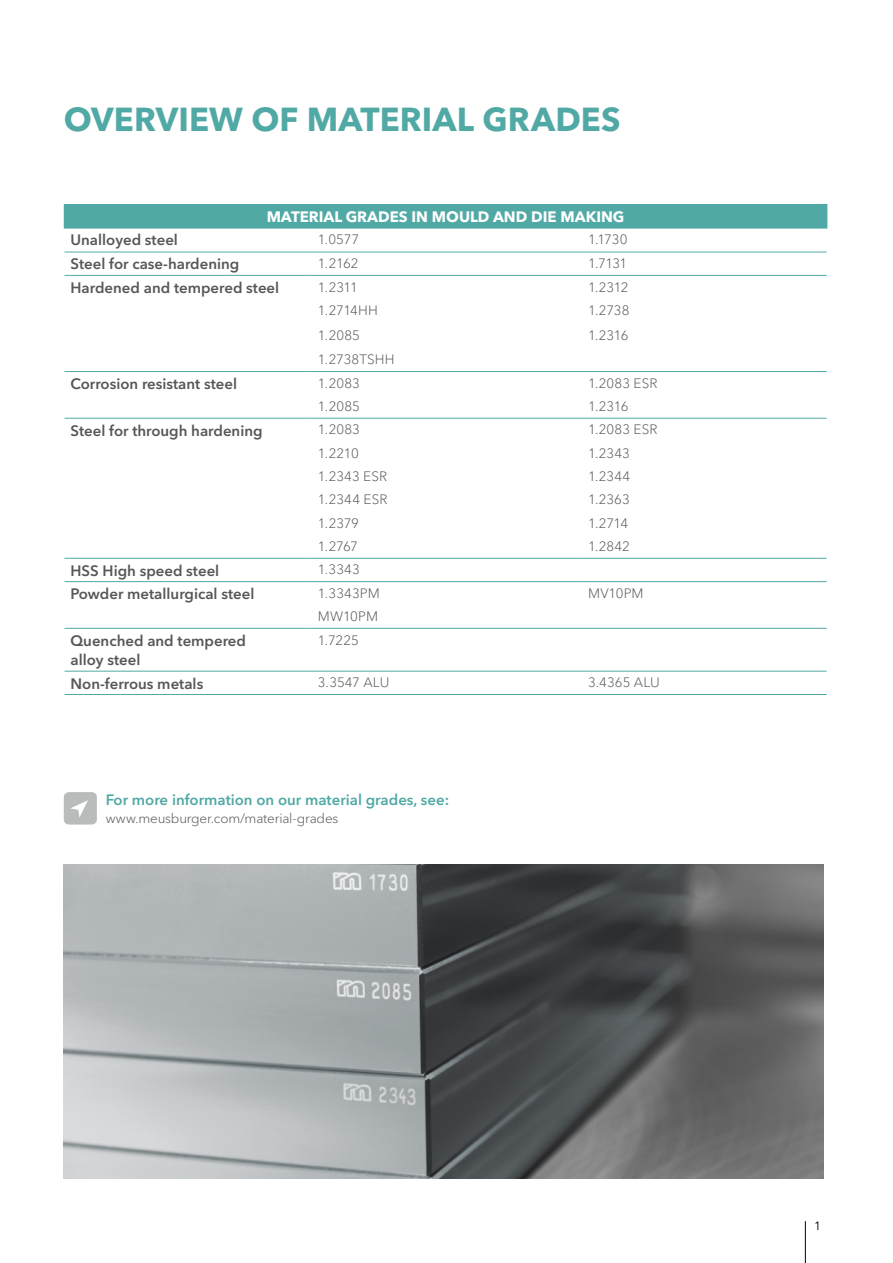
<style>
.page{position:relative;width:893px;height:1263px;background:#fff}
.page>*{position:absolute;margin:0;border:0;box-sizing:border-box;transform-origin:0 0}
.t1{font:700 33px "Avenir Next W1 G";letter-spacing:.005em;color:#51a9a5}
.t2{font:600 15px/19.5px "Avenir Next W1 G";color:#575756}
.t3{font:600 15px "Avenir Next W1 G";color:#51a9a5}
.t4{font:700 15px "Avenir Next W1 G";color:#fff}
.t5{font:300 13.5px "Avenir Next W1 G";letter-spacing:-.005em;color:#575756}
.t6{font:12px "Avenir Next W1 G";color:#000}
</style>
<div class="page">
<hr style="left:805px;top:1221px;width:1px;height:42px;background:#000">
<img style="left:64px;top:864px;width:759px;height:315px">
<svg style="left:64px;top:792px;width:33px;height:32px"></svg>
<div style="left:65px;top:205px;width:762px;height:23px;background:#51a9a5"></div>
<svg style="left:64px;top:206px;width:1px;height:22px"></svg>
<hr style="left:64px;top:204px;width:248px;height:2px;background:#51a9a5">
<hr style="left:312px;top:204px;width:270px;height:2px;background:#51a9a5">
<hr style="left:582px;top:204px;width:245px;height:2px;background:#51a9a5">
<hr style="left:64px;top:228px;width:248px;height:1px;background:#51a9a5">
<hr style="left:312px;top:228px;width:270px;height:1px;background:#51a9a5">
<hr style="left:582px;top:228px;width:245px;height:1px;background:#51a9a5">
<hr style="left:65px;top:252px;width:247px;height:1px;background:#51a9a5">
<hr style="left:312px;top:252px;width:270px;height:1px;background:#51a9a5">
<hr style="left:582px;top:252px;width:245px;height:1px;background:#51a9a5">
<hr style="left:65px;top:275px;width:247px;height:1px;background:#51a9a5">
<hr style="left:312px;top:275px;width:270px;height:1px;background:#51a9a5">
<hr style="left:582px;top:275px;width:245px;height:1px;background:#51a9a5">
<hr style="left:65px;top:371px;width:247px;height:1px;background:#51a9a5">
<hr style="left:312px;top:371px;width:270px;height:1px;background:#51a9a5">
<hr style="left:582px;top:371px;width:245px;height:1px;background:#51a9a5">
<hr style="left:65px;top:418px;width:247px;height:1px;background:#51a9a5">
<hr style="left:312px;top:418px;width:270px;height:1px;background:#51a9a5">
<hr style="left:582px;top:418px;width:245px;height:1px;background:#51a9a5">
<hr style="left:65px;top:558px;width:247px;height:1px;background:#51a9a5">
<hr style="left:312px;top:558px;width:270px;height:1px;background:#51a9a5">
<hr style="left:582px;top:558px;width:245px;height:1px;background:#51a9a5">
<hr style="left:65px;top:581px;width:247px;height:1px;background:#51a9a5">
<hr style="left:312px;top:581px;width:270px;height:1px;background:#51a9a5">
<hr style="left:582px;top:581px;width:245px;height:1px;background:#51a9a5">
<hr style="left:65px;top:628px;width:247px;height:1px;background:#51a9a5">
<hr style="left:312px;top:628px;width:270px;height:1px;background:#51a9a5">
<hr style="left:582px;top:628px;width:245px;height:1px;background:#51a9a5">
<hr style="left:65px;top:671px;width:247px;height:1px;background:#51a9a5">
<hr style="left:312px;top:671px;width:270px;height:1px;background:#51a9a5">
<hr style="left:582px;top:671px;width:245px;height:1px;background:#51a9a5">
<hr style="left:65px;top:694px;width:247px;height:1px;background:#51a9a5">
<hr style="left:312px;top:694px;width:270px;height:1px;background:#51a9a5">
<hr style="left:582px;top:694px;width:245px;height:1px;background:#51a9a5">
<h1 class="t1" style="left:64px;top:99px;width:558px">OVERVIEW OF MATERIAL GRADES</h1>
<p class="t4" style="left:267px;top:208px;width:359px">MATERIAL GRADES IN MOULD AND DIE MAKING</p>
<p class="t2" style="left:71px;top:230px;width:109px">Unalloyed steel</p>
<p class="t5" style="left:318px;top:232px;width:43px">1.0577</p>
<p class="t5" style="left:588px;top:232px;width:41px">1.1730</p>
<p class="t2" style="left:71px;top:254px;width:170px">Steel for case-hardening</p>
<p class="t5" style="left:318px;top:255px;width:42px">1.2162</p>
<p class="t5" style="left:588px;top:255px;width:41px">1.7131</p>
<p class="t2" style="left:71px;top:278px;width:210px">Hardened and tempered steel</p>
<p class="t5" style="left:318px;top:279px;width:41px">1.2311</p>
<p class="t5" style="left:588px;top:279px;width:42px">1.2312</p>
<p class="t5" style="left:318px;top:302px;width:62px">1.2714HH</p>
<p class="t5" style="left:588px;top:302px;width:43px">1.2738</p>
<p class="t5" style="left:318px;top:327px;width:44px">1.2085</p>
<p class="t5" style="left:588px;top:327px;width:42px">1.2316</p>
<p class="t5" style="left:318px;top:352px;width:78px">1.2738TSHH</p>
<p class="t2" style="left:71px;top:374px;width:168px">Corrosion resistant steel</p>
<p class="t5" style="left:318px;top:375px;width:44px">1.2083</p>
<p class="t5" style="left:588px;top:375px;width:71px">1.2083 ESR</p>
<p class="t5" style="left:318px;top:398px;width:44px">1.2085</p>
<p class="t5" style="left:588px;top:398px;width:42px">1.2316</p>
<p class="t2" style="left:71px;top:420px;width:194px">Steel for through hardening</p>
<p class="t5" style="left:318px;top:422px;width:44px">1.2083</p>
<p class="t5" style="left:588px;top:422px;width:71px">1.2083 ESR</p>
<p class="t5" style="left:318px;top:445px;width:43px">1.2210</p>
<p class="t5" style="left:588px;top:445px;width:43px">1.2343</p>
<p class="t5" style="left:318px;top:468px;width:71px">1.2343 ESR</p>
<p class="t5" style="left:588px;top:468px;width:44px">1.2344</p>
<p class="t5" style="left:318px;top:492px;width:71px">1.2344 ESR</p>
<p class="t5" style="left:588px;top:492px;width:43px">1.2363</p>
<p class="t5" style="left:318px;top:515px;width:43px">1.2379</p>
<p class="t5" style="left:588px;top:515px;width:42px">1.2714</p>
<p class="t5" style="left:318px;top:538px;width:42px">1.2767</p>
<p class="t5" style="left:588px;top:538px;width:43px">1.2842</p>
<p class="t2" style="left:71px;top:561px;width:150px">HSS High speed steel</p>
<p class="t5" style="left:318px;top:562px;width:44px">1.3343</p>
<p class="t2" style="left:71px;top:584px;width:185px">Powder metallurgical steel</p>
<p class="t5" style="left:318px;top:585px;width:63px">1.3343PM</p>
<p class="t5" style="left:588px;top:585px;width:57px">MV10PM</p>
<p class="t5" style="left:318px;top:608px;width:62px">MW10PM</p>
<p class="t2" style="left:71px;top:631px;width:177px">Quenched and tempered alloy steel</p>
<p class="t5" style="left:318px;top:632px;width:43px">1.7225</p>
<p class="t2" style="left:71px;top:673px;width:134px">Non-ferrous metals</p>
<p class="t5" style="left:318px;top:675px;width:73px">3.3547 ALU</p>
<p class="t5" style="left:588px;top:675px;width:73px">3.4365 ALU</p>
<p class="t3" style="left:106px;top:791px;width:345px">For more information on our material grades, see:</p>
<p class="t5" style="left:106px;top:810px;width:234px">www.meusburger.com/material-grades</p>
<p class="t6" style="left:814px;top:1219px;width:8px">1</p>
</div>
